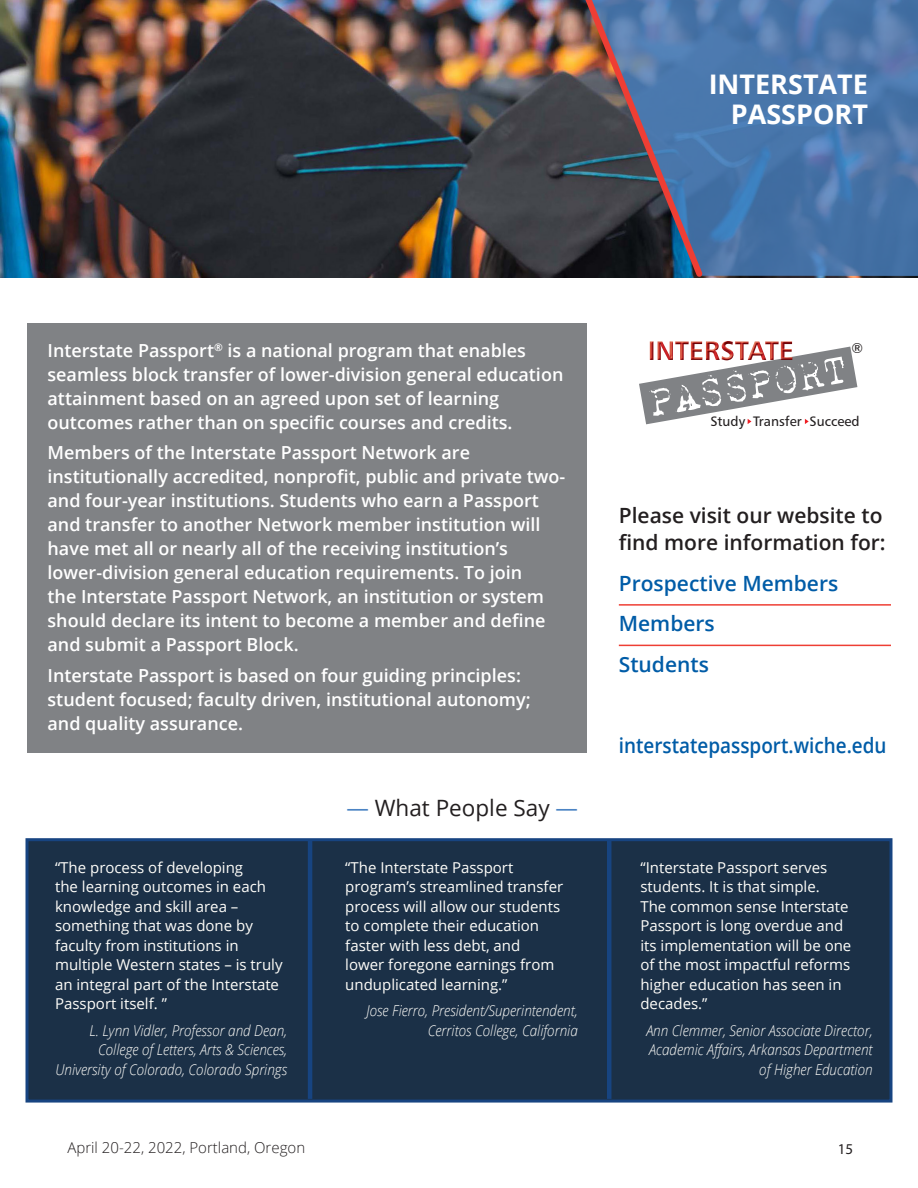
<style>
.page{position:relative;width:918px;height:1188px;background:#fff}
.page>*{position:absolute;margin:0;border:0;box-sizing:border-box;transform-origin:0 0}
.t1{font:700 27px "Open Sans";color:#fff}
.t2{font:22.5px "Open Sans";color:#231f20}
.t3{font:600 21px/27px "Open Sans";color:#231f20}
.t4{font:600 21px "Open Sans";color:#005ca7}
.t5{font:600 21px "Open Sans";color:#005ca7;scale:.9 1}
.t6{font:600 18px/24px "Open Sans";color:#fff}
.t7{font:15px/19.5px "Open Sans";color:#fffefa}
.t8{font:italic 300 15px/19.5px "Open Sans";color:#fffefa;text-align:right;scale:.9 1}
.t9{font:300 15px "Open Sans";color:#231f20}
.t10{font:15px "Myriad Pro";color:#231f20}
.t11{font:13.95px "Humanist 777 BT Roman B";color:#231f20}
.t12{font:13.65px "Humanist 777 BT Roman B";color:#231f20}
.s1{color:#4c84c4}
</style>
<div class="page">
<div style="left:26px;top:838px;width:866px;height:265px;background:#1b3047;border:3px solid #174481"></div>
<div style="left:27px;top:323px;width:559px;height:430px;background:#808285"></div>
<img style="left:0;top:0;width:918px;height:278px">
<svg style="left:707px;top:0;width:211px;height:276px;background:#4a75aa"></svg>
<svg style="left:580px;top:0;width:127px;height:278px;background:#4c5973"></svg>
<img style="left:722px;top:341px;width:11px;height:6px">
<img style="left:781px;top:341px;width:11px;height:6px">
<img style="left:735px;top:341px;width:44px;height:6px">
<img style="left:706px;top:341px;width:13px;height:6px">
<img style="left:691px;top:341px;width:11px;height:6px">
<img style="left:675px;top:341px;width:14px;height:6px">
<img style="left:650px;top:341px;width:23px;height:6px">
<svg style="left:639px;top:347px;width:218px;height:77px"></svg>
<hr style="left:308px;top:840px;width:4px;height:259px;background:#174481">
<hr style="left:607px;top:840px;width:4px;height:259px;background:#174481">
<hr style="left:619px;top:604px;width:272px;height:2px;background:#ee3e34">
<hr style="left:619px;top:645px;width:272px;height:1px;background:#ee3e34">
<p class="t1" style="left:709px;top:65px;width:161px">INTERSTATE</p>
<p class="t1" style="left:731px;top:95px;width:139px">PASSPORT</p>
<p class="t6" style="left:48px;top:338px;width:517px">Interstate Passport<sup>®</sup> is a national program that enables seamless block transfer of lower-division general education attainment based on an agreed upon set of learning outcomes rather than on specific courses and credits.</p>
<p class="t6" style="left:48px;top:441px;width:519px">Members of the Interstate Passport Network are institutionally accredited, nonprofit, public and private two&shy;and four-year institutions. Students who earn a Passport and transfer to another Network member institution will have met all or nearly all of the receiving institution’s lower-division general education requirements. To join<br>the Interstate Passport Network, an institution or system should declare its intent to become a member and define and submit a Passport Block.</p>
<p class="t6" style="left:48px;top:663px;width:485px">Interstate Passport is based on four guiding principles: student focused; faculty driven, institutional autonomy; and quality assurance.</p>
<p class="t7" style="left:55px;top:857px;width:229px">“The process of developing<br>the learning outcomes in each knowledge and skill area – something that was done by faculty from institutions in multiple Western states – is truly an integral part of the Interstate<br>Passport itself. ”</p>
<p class="t8" style="left:56px;top:1020px;width:259px">L. Lynn Vidler, Professor and Dean,<br>College of Letters, Arts &amp; Sciences,<br>University of Colorado, Colorado Springs</p>
<p class="t2" style="left:346px;top:792px;width:233px"><span class="s1">—</span> What People Say <span class="s1">—</span></p>
<p class="t7" style="left:345px;top:857px;width:219px">“The Interstate Passport program’s streamlined transfer process will allow our students to complete their education faster with less debt, and<br>lower foregone earnings from unduplicated learning.”</p>
<p class="t8" style="left:367px;top:1000px;width:236px">Jose Fierro, President/Superintendent,<br>Cerritos College, California</p>
<p class="t11" style="left:851px;top:343px;width:13px">®</p>
<p class="t12" style="left:710px;top:416px;width:151px">Study Transfer Succeed</p>
<p class="t3" style="left:619px;top:502px;width:268px">Please visit our website to find more information for:</p>
<p class="t4" style="left:619px;top:569px;width:221px">Prospective Members</p>
<p class="t4" style="left:619px;top:609px;width:98px">Members</p>
<p class="t4" style="left:619px;top:650px;width:92px">Students</p>
<p class="t5" style="left:619px;top:731px;width:299px">interstatepassport.wiche.edu</p>
<p class="t7" style="left:640px;top:857px;width:212px">“Interstate Passport serves students. It is that simple.<br>The common sense Interstate<br>Passport is long overdue and its implementation will be one of the most impactful reforms higher education has seen in decades.”</p>
<p class="t8" style="left:646px;top:1020px;width:253px">Ann Clemmer, Senior Associate Director,<br>Academic Affairs, Arkansas Department of Higher Education</p>
<p class="t9" style="left:68px;top:1138px;width:239px">April 20-22, 2022, Portland, Oregon</p>
<p class="t10" style="left:838px;top:1140px;width:17px">15</p>
</div>
